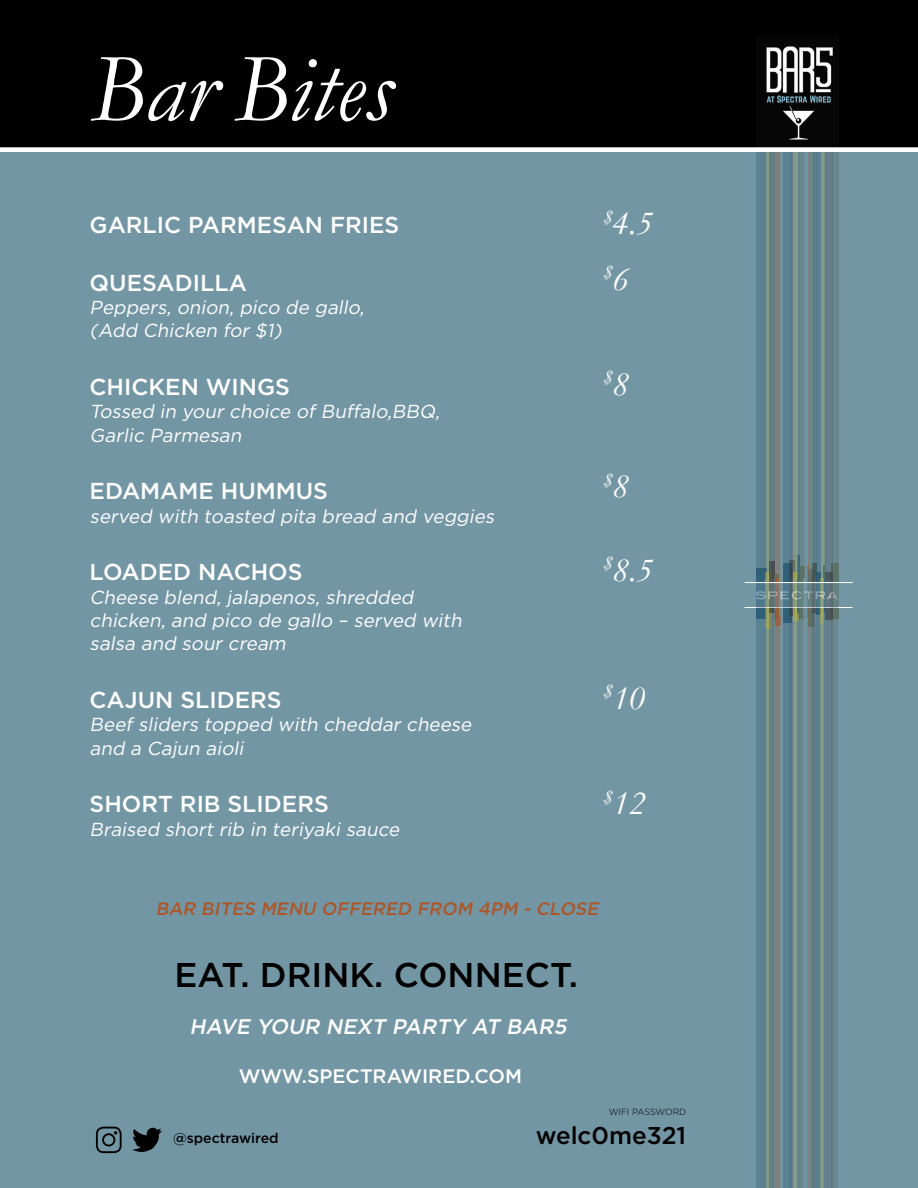
<style>
.page{position:relative;width:918px;height:1188px;background:#fff}
.page>*{position:absolute;margin:0;border:0;box-sizing:border-box;transform-origin:0 0}
.t1{font:italic 97.8px "Garamond";color:#fff}
.t2{font:italic 34.65px "Garamond";color:#fff}
.t3{font:500 34.35px "Gotham";color:#000}
.t4{font:500 24.3px "Gotham";color:#000}
.t5{font:500 23.1px "Gotham";color:#fff}
.t6{font:italic 500 21.15px "Gotham";color:#fff}
.t7{font:italic 20.1px "Garamond";color:#fff}
.t8{font:500 19.5px "Gotham";color:#fff}
.t9{font:italic 18.9px/23.4px "Gotham";color:#fff}
.t10{font:italic 500 18px "Gotham";color:#ac572a}
.t11{font:500 14.1px "Gotham";color:#000}
.t12{font:300 9px "Gotham";letter-spacing:-.005em;color:#000}
.s1{font-size:34.65px}
</style>
<div class="page">
<div style="left:0;top:3px;width:918px;height:1185px;background:#7396a4"></div>
<div style="left:0;top:0;width:918px;height:149px;background:#000"></div>
<svg style="left:756px;top:579px;width:82px;height:28px"></svg>
<hr style="left:745px;top:582px;width:108px;height:1px;background:#fff">
<hr style="left:744px;top:607px;width:108px;height:1px;background:#fff">
<div style="left:832px;top:148px;width:6px;height:431px;background:#69878c"></div>
<div style="left:756px;top:148px;width:11px;height:431px;background:#5a8293"></div>
<svg style="left:766px;top:152px;width:4px;height:427px;fill:#839888"></svg>
<div style="left:770px;top:148px;width:5px;height:431px;background:#637d87"></div>
<hr style="left:775px;top:148px;width:4px;height:431px;background:#69878c">
<div style="left:776px;top:148px;width:6px;height:431px;background:#807f79"></div>
<svg style="left:780px;top:152px;width:4px;height:427px;fill:#75909a"></svg>
<div style="left:784px;top:148px;width:8px;height:431px;background:#5a8293"></div>
<svg style="left:790px;top:152px;width:4px;height:427px;fill:#597784"></svg>
<div style="left:794px;top:148px;width:5px;height:431px;background:#859d8a"></div>
<hr style="left:798px;top:148px;width:3px;height:431px;background:#285a73">
<div style="left:800px;top:148px;width:6px;height:431px;background:#69878c"></div>
<hr style="left:804px;top:148px;width:4px;height:431px;background:#71929e">
<hr style="left:808px;top:148px;width:1px;height:431px;background:#aa562a">
<div style="left:809px;top:148px;width:6px;height:431px;background:#69878c"></div>
<svg style="left:813px;top:152px;width:4px;height:427px;fill:#607981"></svg>
<hr style="left:817px;top:148px;width:4px;height:431px;background:#5a8293">
<hr style="left:824px;top:148px;width:2px;height:431px;background:#285a73">
<hr style="left:821px;top:148px;width:4px;height:431px;background:#839c8e">
<div style="left:826px;top:148px;width:7px;height:431px;background:#65808c"></div>
<svg style="left:832px;top:608px;width:6px;height:579px;fill:#69878c"></svg>
<div style="left:756px;top:608px;width:11px;height:579px;background:#5a8293"></div>
<svg style="left:766px;top:608px;width:4px;height:579px;fill:#839c88"></svg>
<div style="left:770px;top:608px;width:5px;height:579px;background:#637d87"></div>
<div style="left:774px;top:608px;width:5px;height:579px;background:#69878c"></div>
<div style="left:776px;top:608px;width:5px;height:579px;background:#807f79"></div>
<hr style="left:780px;top:608px;width:3px;height:579px;background:#7396a5">
<svg style="left:783px;top:608px;width:7px;height:579px;fill:#5a8293"></svg>
<div style="left:790px;top:608px;width:5px;height:579px;background:#597784"></div>
<svg style="left:793px;top:608px;width:5px;height:579px;fill:#82978a"></svg>
<hr style="left:798px;top:608px;width:2px;height:579px;background:#285a73">
<svg style="left:800px;top:608px;width:4px;height:579px;fill:#69878c"></svg>
<svg style="left:804px;top:608px;width:4px;height:579px"></svg>
<hr style="left:808px;top:608px;width:1px;height:579px;background:#aa562a">
<svg style="left:809px;top:608px;width:4px;height:579px;fill:#69878c"></svg>
<hr style="left:813px;top:608px;width:4px;height:579px;background:#607981">
<div style="left:816px;top:608px;width:5px;height:579px;background:#5a8293"></div>
<hr style="left:823px;top:608px;width:2px;height:579px;background:#285a73">
<hr style="left:821px;top:608px;width:3px;height:579px;background:#b3af4e">
<div style="left:825px;top:608px;width:7px;height:579px;background:#65808c"></div>
<img style="left:766px;top:46px;width:67px;height:94px">
<div style="left:0;top:147px;width:918px;height:5px;background:#fff"></div>
<div style="left:96px;top:1127px;width:26px;height:26px;border:2px solid #000;border-radius:7px"></div>
<div style="left:102px;top:1133px;width:13px;height:13px;border:2px solid #000;border-radius:50%"></div>
<svg style="left:114px;top:1131px;width:3px;height:4px"></svg>
<svg style="left:132px;top:1128px;width:30px;height:24px"></svg>
<h1 class="t1" style="left:90px;top:31px;width:304px">Bar Bites</h1>
<p class="t5" style="left:90px;top:212px;width:311px">GARLIC PARMESAN FRIES</p>
<p class="t5" style="left:90px;top:269px;width:159px">QUESADILLA</p>
<p class="t9" style="left:90px;top:295px;width:280px">Peppers, onion, pico de gallo, (Add Chicken for $1)</p>
<p class="t5" style="left:90px;top:374px;width:202px">CHICKEN WINGS</p>
<p class="t9" style="left:90px;top:400px;width:355px">Tossed in your choice of Buffalo,BBQ,<br>Garlic Parmesan</p>
<p class="t5" style="left:90px;top:478px;width:240px">EDAMAME HUMMUS</p>
<p class="t9" style="left:90px;top:504px;width:410px">served with toasted pita bread and veggies</p>
<p class="t5" style="left:90px;top:559px;width:214px">LOADED NACHOS</p>
<p class="t9" style="left:90px;top:585px;width:377px">Cheese blend, jalapenos, shredded chicken, and pico de gallo – served with salsa and sour cream</p>
<p class="t5" style="left:90px;top:687px;width:193px">CAJUN SLIDERS</p>
<p class="t9" style="left:90px;top:713px;width:387px">Beef sliders topped with cheddar cheese and a Cajun aioli</p>
<p class="t5" style="left:90px;top:791px;width:241px">SHORT RI B SLIDERS</p>
<p class="t9" style="left:90px;top:817px;width:315px">Braised short rib in teriyaki sauce</p>
<h2 class="t2" style="left:604px;top:203px;width:50px"><sup>$</sup>4.5</h2>
<p class="t7" style="left:604px;top:260px;width:27px">$<span class="s1">6</span></p>
<p class="t7" style="left:604px;top:365px;width:27px">$<span class="s1">8</span></p>
<p class="t7" style="left:604px;top:467px;width:27px">$<span class="s1">8</span></p>
<h2 class="t2" style="left:604px;top:549px;width:50px"><sup>$</sup>8.5</h2>
<h2 class="t2" style="left:604px;top:677px;width:43px"><sup>$</sup>10</h2>
<h2 class="t2" style="left:604px;top:782px;width:43px"><sup>$</sup>12</h2>
<p class="t10" style="left:155px;top:898px;width:70px">BAR BITES</p>
<p class="t10" style="left:260px;top:898px;width:15px">MENU</p>
<p class="t10" style="left:321px;top:898px;width:14px">OFFERED</p>
<p class="t10" style="left:417px;top:898px;width:15px">FROM</p>
<p class="t10" style="left:478px;top:898px;width:72px">4PM - CLOSE</p>
<h3 class="t3" style="left:175px;top:955px;width:23px">EAT</h3>
<h3 class="t3" style="left:240px;top:955px;width:43px">. DRINK</h3>
<h3 class="t3" style="left:374px;top:955px;width:46px">. CONNECT</h3>
<h3 class="t3" style="left:569px;top:955px;width:11px">.</h3>
<p class="t6" style="left:189px;top:1014px;width:99px">HAVE YOUR</p>
<p class="t6" style="left:326px;top:1014px;width:96px">NEXT PART</p>
<p class="t6" style="left:450px;top:1014px;width:122px">Y AT BAR5</p>
<p class="t8" style="left:239px;top:1065px;width:23px">WWW</p>
<p class="t8" style="left:302px;top:1065px;width:222px">.SPECTRAWIRED.COM</p>
<p class="t11" style="left:173px;top:1130px;width:107px">@SPECTRAWIRED</p>
<p class="t12" style="left:609px;top:1106px;width:79px">WIFI PASSWORD</p>
<p class="t4" style="left:536px;top:1121px;width:152px">WELC0ME321</p>
</div>
